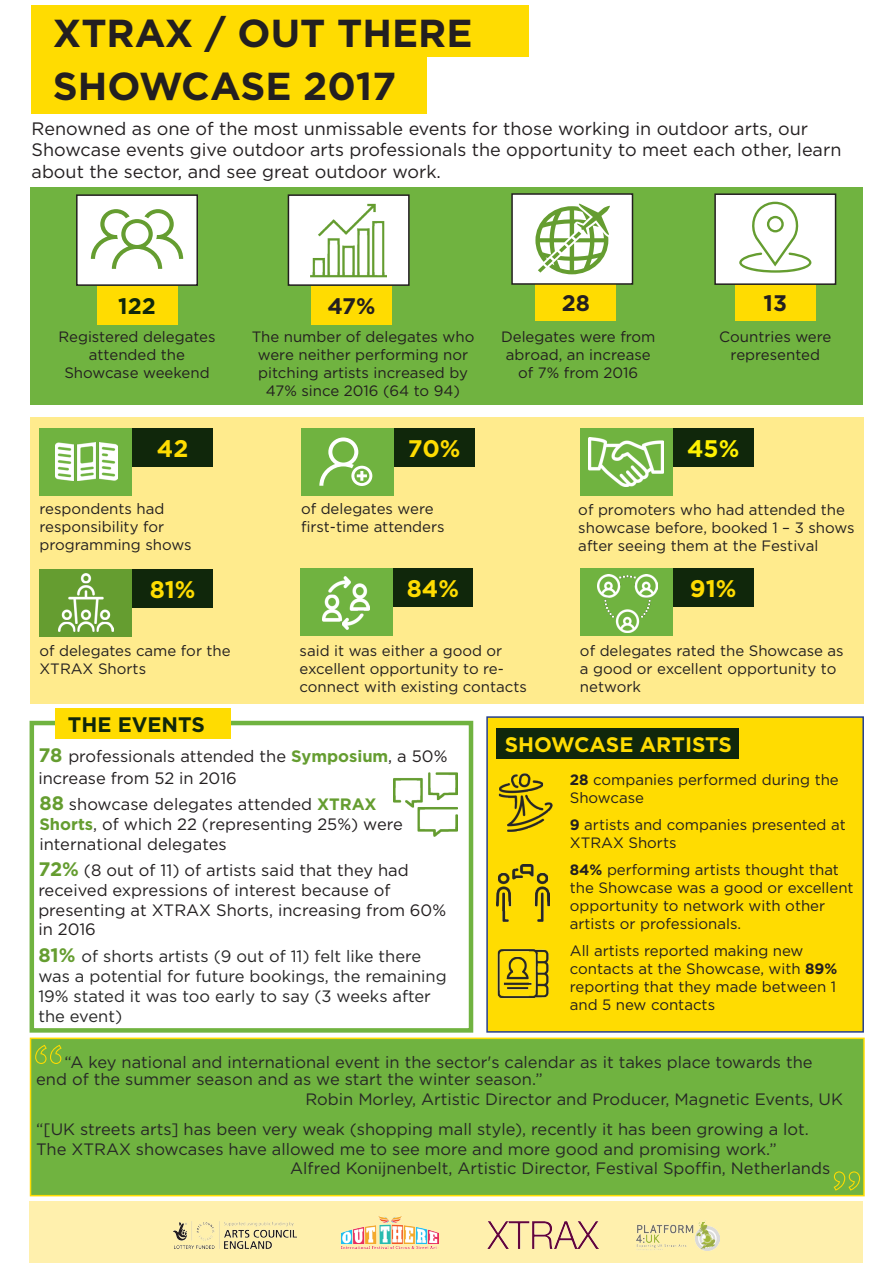
<style>
.page{position:relative;width:893px;height:1263px;background:#fff}
.page>*{position:absolute;margin:0;border:0;box-sizing:border-box;transform-origin:0 0}
.t1{font:700 39px "Gotham";color:#231f20}
.t2{font:700 24px "Gotham";color:#ffdc01}
.t3{font:700 24px "Gotham";color:#fff101}
.t4{font:700 22.5px "Gotham";color:#231f20}
.t5{font:700 22.5px "Gotham";color:#10270b}
.t6{font:700 21px "Gotham";color:#ffdc01}
.t7{font:700 21px "Gotham";color:#10270b}
.t8{font:18px/21.6px "Gotham";color:#231f20}
.t9{font:16.5px/19.8px "Gotham";color:#272727}
.t10{font:16.5px/19.8px "Gotham";color:#231f20}
.t11{font:15px/18px "Gotham";color:#231f20}
.s1{font-weight:700;font-size:19.5px;color:#659d30}
.s2{font-weight:700;color:#659d30}
.s3{font-weight:700}
</style>
<div class="page">
<div style="left:30px;top:418px;width:833px;height:286px;background:#ffeb8d"></div>
<div style="left:32px;top:6px;width:497px;height:51px;background:#ffdc01"></div>
<div style="left:486px;top:716px;width:378px;height:317px;background:#ffdc01;border:2px solid #253f8e"></div>
<div style="left:32px;top:55px;width:395px;height:59px;background:#ffdc01"></div>
<div style="left:31px;top:187px;width:832px;height:218px;background:#70b340"></div>
<div style="left:97px;top:286px;width:80px;height:38px;background:#ffdc01"></div>
<div style="left:77px;top:195px;width:120px;height:90px;background:#fff"></div>
<div style="left:76px;top:194px;width:122px;height:92px;border:2px solid #231f20"></div>
<svg style="left:91px;top:209px;width:92px;height:60px"></svg>
<div style="left:311px;top:286px;width:81px;height:38px;background:#ffdc01"></div>
<div style="left:535px;top:283px;width:81px;height:38px;background:#ffdc01"></div>
<div style="left:735px;top:283px;width:81px;height:38px;background:#ffdc01"></div>
<div style="left:288px;top:195px;width:121px;height:90px;background:#fff"></div>
<div style="left:288px;top:194px;width:122px;height:92px;border:2px solid #231f20"></div>
<div style="left:715px;top:194px;width:120px;height:90px;background:#fff"></div>
<div style="left:714px;top:193px;width:122px;height:92px;border:2px solid #231f20"></div>
<div style="left:512px;top:194px;width:120px;height:90px;background:#fff"></div>
<div style="left:511px;top:193px;width:122px;height:92px;border:2px solid #231f20"></div>
<svg style="left:535px;top:203px;width:75px;height:71px"></svg>
<div style="left:39px;top:428px;width:93px;height:67px;background:#70b340"></div>
<img style="left:55px;top:443px;width:62px;height:38px">
<div style="left:132px;top:428px;width:81px;height:38px;background:#10270b"></div>
<svg style="left:739px;top:202px;width:72px;height:71px"></svg>
<div style="left:39px;top:569px;width:93px;height:67px;background:#659d30"></div>
<img style="left:58px;top:573px;width:55px;height:59px">
<div style="left:132px;top:569px;width:81px;height:38px;background:#10270b"></div>
<div style="left:392px;top:568px;width:81px;height:39px;background:#10270b"></div>
<div style="left:300px;top:568px;width:92px;height:67px;background:#70b340"></div>
<img style="left:322px;top:576px;width:48px;height:53px">
<div style="left:394px;top:428px;width:81px;height:38px;background:#10270b"></div>
<div style="left:301px;top:428px;width:93px;height:67px;background:#70b340"></div>
<svg style="left:319px;top:437px;width:53px;height:49px"></svg>
<div style="left:673px;top:428px;width:81px;height:38px;background:#10270b"></div>
<div style="left:580px;top:428px;width:93px;height:67px;background:#70b340"></div>
<img style="left:589px;top:437px;width:75px;height:49px">
<div style="left:673px;top:568px;width:81px;height:39px;background:#10270b"></div>
<div style="left:580px;top:568px;width:93px;height:67px;background:#70b340"></div>
<img style="left:597px;top:574px;width:60px;height:58px">
<div style="left:496px;top:728px;width:243px;height:31px;background:#10270b"></div>
<img style="left:499px;top:773px;width:53px;height:59px">
<img style="left:496px;top:864px;width:54px;height:58px">
<div style="left:30px;top:1201px;width:833px;height:62px;background:#fff0ad"></div>
<img style="left:488px;top:1221px;width:110px;height:27px">
<img style="left:637px;top:1220px;width:83px;height:31px">
<img style="left:173px;top:1221px;width:123px;height:27px">
<img style="left:498px;top:948px;width:50px;height:50px">
<img style="left:311px;top:203px;width:75px;height:74px">
<div style="left:30px;top:721px;width:443px;height:312px;border:4px solid #70b340"></div>
<div style="left:55px;top:708px;width:176px;height:31px;background:#ffdc01"></div>
<img style="left:393px;top:772px;width:65px;height:65px">
<div style="left:30px;top:1037px;width:835px;height:159px;background:#70b340;border:2px solid #ffdc01"></div>
<svg style="left:35px;top:1045px;width:27px;height:19px"></svg>
<svg style="left:834px;top:1171px;width:26px;height:20px"></svg>
<img style="left:341px;top:1216px;width:97px;height:32px">
<p class="t1" style="left:53px;top:7px;width:421px">XTRAX / OUT THERE</p>
<p class="t1" style="left:53px;top:60px;width:345px">SHOWCASE 2017</p>
<p class="t8" style="left:32px;top:117px;width:811px">Renowned as one of the most unmissable events for those working in outdoor arts, our<br>Showcase events give outdoor arts professionals the opportunity to meet each other, learn about the sector, and see great outdoor work.</p>
<p class="t5" style="left:118px;top:291px;width:39px">122</p>
<p class="t11" style="left:59px;top:327px;width:159px;text-align:center">Registered delegates attended the</p>
<p class="t11" style="left:64px;top:363px;width:147px">Showcase weekend</p>
<p class="t2" style="left:157px;top:432px;width:33px">42</p>
<p class="t11" style="left:39px;top:499px;width:154px">respondents had responsibility for programming shows</p>
<p class="t4" style="left:327px;top:291px;width:50px">47%</p>
<p class="t4" style="left:562px;top:288px;width:30px">28</p>
<p class="t4" style="left:764px;top:288px;width:25px">13</p>
<p class="t11" style="left:252px;top:327px;width:224px;text-align:center">The number of delegates who were neither performing nor pitching artists increased by<br>47% since 2016 (64 to 94)</p>
<p class="t11" style="left:501px;top:327px;width:156px;text-align:center">Delegates were from abroad, an increase of 7% from 2016</p>
<p class="t11" style="left:719px;top:327px;width:114px;text-align:center">Countries were represented</p>
<p class="t2" style="left:408px;top:432px;width:54px">70%</p>
<p class="t3" style="left:687px;top:432px;width:54px">45%</p>
<p class="t11" style="left:301px;top:499px;width:134px">of delegates were</p>
<p class="t11" style="left:301px;top:517px;width:145px">first-time attenders</p>
<p class="t11" style="left:578px;top:500px;width:278px">of promoters who had attended the showcase before, booked 1 – 3 shows after seeing them at the Festival</p>
<p class="t2" style="left:150px;top:573px;width:47px">81%</p>
<p class="t2" style="left:407px;top:573px;width:54px">84%</p>
<p class="t2" style="left:690px;top:573px;width:48px">91%</p>
<p class="t11" style="left:39px;top:642px;width:193px">of delegates came for the<br>XTRAX Shorts</p>
<p class="t11" style="left:300px;top:642px;width:229px">said it was either a good or excellent opportunity to re&shy;connect with existing contacts</p>
<p class="t11" style="left:580px;top:642px;width:265px">of delegates rated the Showcase as a good or excellent opportunity to network</p>
<p class="t7" style="left:68px;top:710px;width:139px">THE EVENTS</p>
<p class="t10" style="left:38px;top:744px;width:411px;line-height:22.5px"><span class="s1">78</span> professionals attended the <span class="s2">Symposium</span>, a 50% increase from 52 in 2016</p>
<p class="t10" style="left:39px;top:794px;width:365px"><span class="s1">88</span> showcase delegates attended <span class="s2">XTRAX<br>Shorts</span>, of which 22 (representing 25%) were international delegates</p>
<p class="t10" style="left:38px;top:860px;width:409px"><span class="s1">72%</span> (8 out of 11) of artists said that they had received expressions of interest because of presenting at XTRAX Shorts, increasing from 60% in 2016</p>
<p class="t9" style="left:38px;top:946px;width:410px"><span class="s1">81%</span> of shorts artists (9 out of 11) felt like there was a potential for future bookings, the remaining 19% stated it was too early to say (3 weeks after the event)</p>
<p class="t6" style="left:505px;top:730px;width:229px">SHOWCASE ARTISTS</p>
<p class="t11" style="left:570px;top:770px;width:271px"><span class="s3">28</span> companies performed during the<br>Showcase</p>
<p class="t11" style="left:570px;top:815px;width:277px"><span class="s3">9</span> artists and companies presented at<br>XTRAX Shorts</p>
<p class="t11" style="left:570px;top:860px;width:285px"><span class="s3">84%</span> performing artists thought that the Showcase was a good or excellent opportunity to network with other artists or professionals.</p>
<p class="t11" style="left:570px;top:941px;width:269px">All artists reported making new contacts at the Showcase, with <span class="s3">89% </span>reporting that they made between 1 and 5 new contacts</p>
<p class="t9" style="left:36px;top:1053px;width:778px;line-height:17.1px;text-indent:28px">“A key national and international event in the sector's calendar as it takes place towards the end of the summer season and as we start the winter season.”</p>
<p class="t9" style="left:305px;top:1089px;width:539px">Robin Morley, Artistic Director and Producer, Magnetic Events, UK</p>
<p class="t9" style="left:36px;top:1119px;width:774px">“[UK streets arts] has been very weak (shopping mall style), recently it has been growing a lot.<br>The XTRAX showcases have allowed me to see more and more good and promising work.”</p>
<p class="t9" style="left:290px;top:1158px;width:541px">Alfred Konijnenbelt, Artistic Director, Festival Spoffin, Netherlands</p>
</div>
